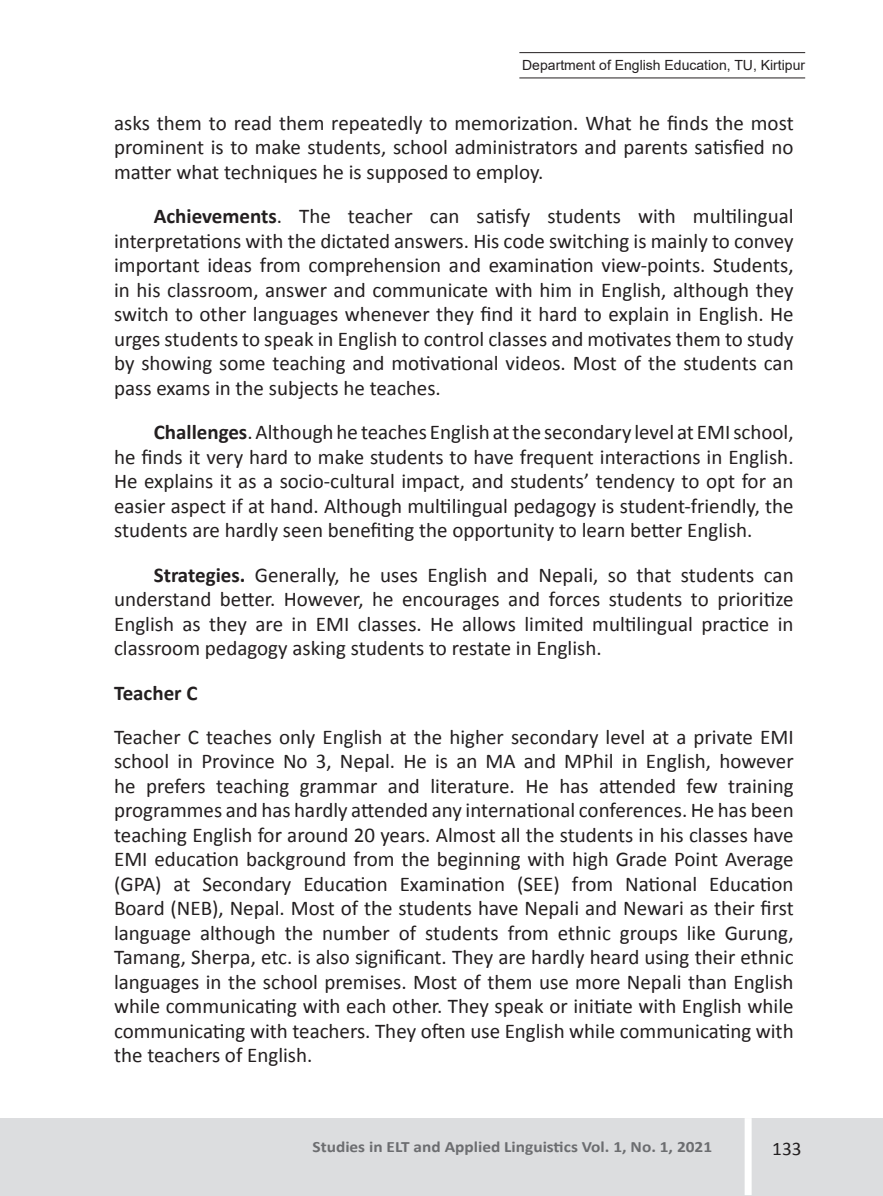
<style>
.page{position:relative;width:883px;height:1196px;background:#fff}
.page>*{position:absolute;margin:0;border:0;box-sizing:border-box;transform-origin:0 0}
.t1{font:21px/24.5px "Calibri";color:#231f20;text-align:justify}
.Sub_Heading{font:700 21px "Calibri";color:#231f20}
.t2{font:19.25px "Calibri";color:#231f20}
.t3{font:700 15.75px "Calibri";color:#6c6d70;scale:1.1 1}
.t4{font:14px "Arial";color:#231f20}
.s1{font-weight:700}
</style>
<div class="page">
<div style="left:0;top:1118px;width:883px;height:77px;background:#dcdddf"></div>
<div style="left:745px;top:1118px;width:7px;height:77px;background:#fff"></div>
<hr style="left:519px;top:77px;width:286px;height:1px;background:#231f20">
<hr style="left:519px;top:52px;width:286px;height:1px;background:#231f20">
<p class="t4" style="left:522px;top:55px;width:284px">Department of English Education, TU, Kirtipur</p>
<p class="t1" style="left:114px;top:111px;width:681px">asks them to read them repeatedly to memorization. What he finds the most prominent is to make students, school administrators and parents satisfied no matter what techniques he is supposed to employ.</p>
<p class="t1" style="left:114px;top:204px;width:681px;text-indent:40px"><span class="s1">Achievements</span>. The teacher can satisfy students with multilingual interpretations with the dictated answers. His code switching is mainly to convey important ideas from comprehension and examination view-points. Students, in his classroom, answer and communicate with him in English, although they switch to other languages whenever they find it hard to explain in English. He urges students to speak in English to control classes and motivates them to study by showing some teaching and motivational videos. Most of the students can pass exams in the subjects he teaches.</p>
<p class="t1" style="left:114px;top:420px;width:681px;text-indent:40px"><span class="s1">Challenges</span>. Although he teaches English at the secondary level at EMI school, he finds it very hard to make students to have frequent interactions in English.<br>He explains it as a socio-cultural impact, and students’ tendency to opt for an easier aspect if at hand. Although multilingual pedagogy is student-friendly, the students are hardly seen benefiting the opportunity to learn better English.</p>
<p class="t1" style="left:114px;top:562px;width:681px;text-indent:40px"><span class="s1">Strategies.</span> Generally, he uses English and Nepali, so that students can understand better. However, he encourages and forces students to prioritize English as they are in EMI classes. He allows limited multilingual practice in classroom pedagogy asking students to restate in English.</p>
<p class="Sub_Heading" style="left:114px;top:679px;width:85px">Teacher C</p>
<p class="t1" style="left:114px;top:724px;width:681px">Teacher C teaches only English at the higher secondary level at a private EMI school in Province No 3, Nepal. He is an MA and MPhil in English, however he prefers teaching grammar and literature. He has attended few training programmes and has hardly attended any international conferences. He has been teaching English for around 20 years. Almost all the students in his classes have EMI education background from the beginning with high Grade Point Average (GPA) at Secondary Education Examination (SEE) from National Education Board (NEB), Nepal. Most of the students have Nepali and Newari as their first language although the number of students from ethnic groups like Gurung, Tamang, Sherpa, etc. is also significant. They are hardly heard using their ethnic languages in the school premises. Most of them use more Nepali than English while communicating with each other. They speak or initiate with English while communicating with teachers. They often use English while communicating with the teachers of English.</p>
<p class="t3" style="left:313px;top:1136px;width:365px">Studies in ELT and Applied Linguistics Vol. 1, No. 1, 2021</p>
<p class="t2" style="left:772px;top:1136px;width:31px">133</p>
</div>
